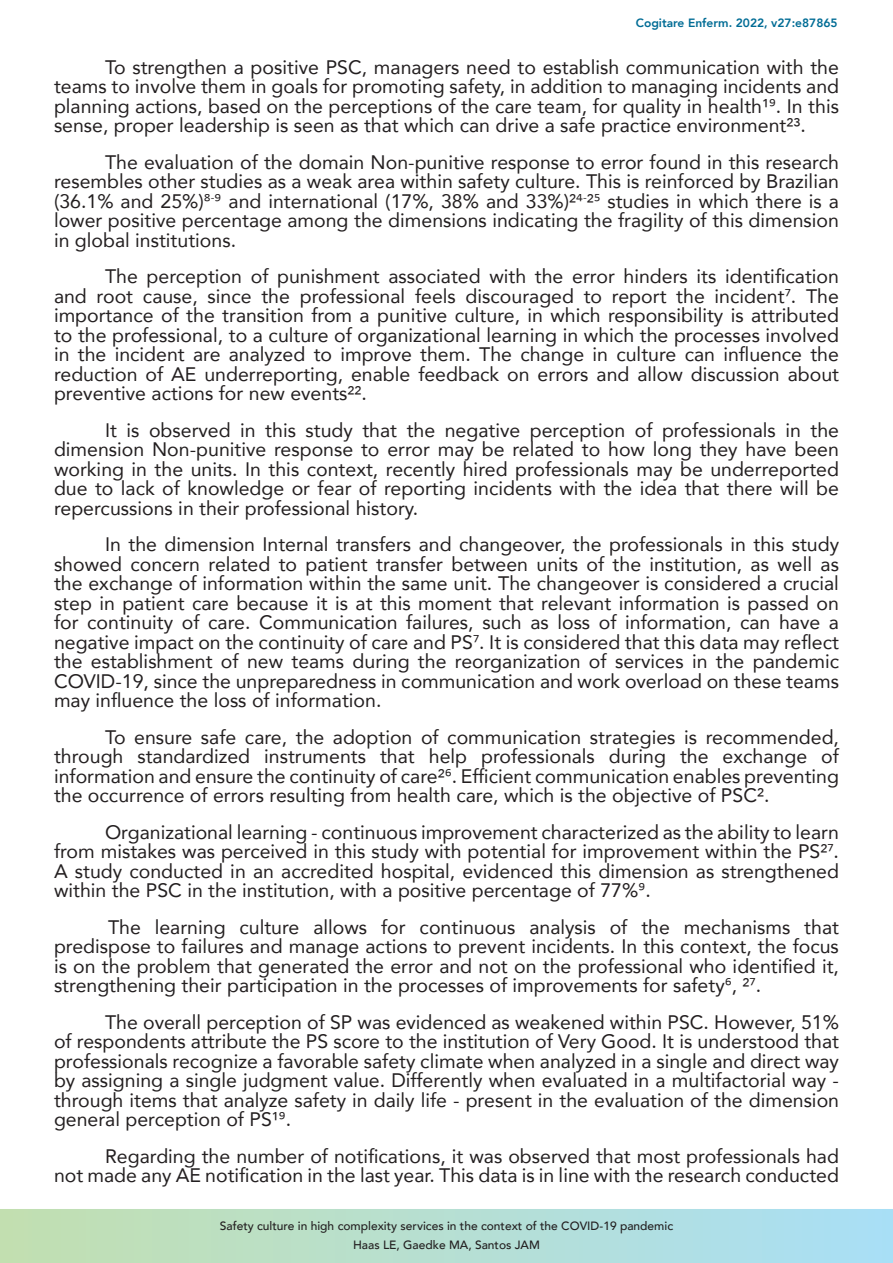
<style>
.page{position:relative;width:893px;height:1263px;background:#fff}
.page>*{position:absolute;margin:0;border:0;box-sizing:border-box;transform-origin:0 0}
.TEXTO{font:19.5px/19.5px "Avenir";color:#231f20;text-align:justify}
.t1{font:500 12px/18.6px "Avenir";color:#231f20;text-align:center}
.t2{font:800 12px "Avenir";color:#006c95}
.s1{font-family:"Calibri";font-weight:300}
</style>
<div class="page">
<svg style="left:0;top:1209px;width:893px;height:54px;background:#b6dfd2"></svg>
<p class="t2" style="left:636px;top:12px;width:203px">Cogitare Enferm. 2022, v27:e87865</p>
<p class="TEXTO" style="left:54px;top:56px;width:787px;text-indent:51px">To strengthen a positive PSC, managers need to establish communication with the teams to involve them in goals for promoting safety, in addition to managing incidents and planning actions, based on the perceptions of the care team, for quality in health¹<span class="s1">⁹</span>. In this sense, proper leadership is seen as that which can drive a safe practice environment²³.</p>
<p class="TEXTO" style="left:54px;top:151px;width:786px;text-indent:51px">The evaluation of the domain Non-punitive response to error found in this research resembles other studies as a weak area within safety culture. This is reinforced by Brazilian (36.1% and 25%)<span class="s1">⁸</span><sup>-</sup><span class="s1">⁹</span> and international (17%, 38% and 33%)²<span class="s1">⁴</span><sup>-</sup>²<span class="s1">⁵</span> studies in which there is a lower positive percentage among the dimensions indicating the fragility of this dimension in global institutions.</p>
<p class="TEXTO" style="left:54px;top:266px;width:786px;text-indent:51px">The perception of punishment associated with the error hinders its identification and root cause, since the professional feels discouraged to report the incident<span class="s1">⁷</span>. The importance of the transition from a punitive culture, in which responsibility is attributed to the professional, to a culture of organizational learning in which the processes involved in the incident are analyzed to improve them. The change in culture can influence the reduction of AE underreporting, enable feedback on errors and allow discussion about preventive actions for new events²².</p>
<p class="TEXTO" style="left:54px;top:419px;width:786px;text-indent:51px">It is observed in this study that the negative perception of professionals in the dimension Non-punitive response to error may be related to how long they have been working in the units. In this context, recently hired professionals may be underreported due to lack of knowledge or fear of reporting incidents with the idea that there will be repercussions in their professional history.</p>
<p class="TEXTO" style="left:54px;top:534px;width:787px;text-indent:51px">In the dimension Internal transfers and changeover, the professionals in this study showed concern related to patient transfer between units of the institution, as well as the exchange of information within the same unit. The changeover is considered a crucial step in patient care because it is at this moment that relevant information is passed on for continuity of care. Communication failures, such as loss of information, can have a negative impact on the continuity of care and PS<span class="s1">⁷</span>. It is considered that this data may reflect the establishment of new teams during the reorganization of services in the pandemic COVID-19, since the unpreparedness in communication and work overload on these teams may influence the loss of information.</p>
<p class="TEXTO" style="left:54px;top:726px;width:786px;text-indent:51px">To ensure safe care, the adoption of communication strategies is recommended, through standardized instruments that help professionals during the exchange of information and ensure the continuity of care²<span class="s1">⁶</span>. Efficient communication enables preventing the occurrence of errors resulting from health care, which is the objective of PSC².</p>
<p class="TEXTO" style="left:54px;top:821px;width:786px;text-indent:51px">Organizational learning - continuous improvement characterized as the ability to learn from mistakes was perceived in this study with potential for improvement within the PS²<span class="s1">⁷</span>.<br>A study conducted in an accredited hospital, evidenced this dimension as strengthened within the PSC in the institution, with a positive percentage of 77%<span class="s1">⁹</span>.</p>
<p class="TEXTO" style="left:54px;top:916px;width:786px;text-indent:54px">The learning culture allows for continuous analysis of the mechanisms that predispose to failures and manage actions to prevent incidents. In this context, the focus is on the problem that generated the error and not on the professional who identified it, strengthening their participation in the processes of improvements for safety<span class="s1">⁶</span>, ²<span class="s1">⁷</span>.</p>
<p class="TEXTO" style="left:54px;top:1011px;width:787px;text-indent:51px">The overall perception of SP was evidenced as weakened within PSC. However, 51% of respondents attribute the PS score to the institution of Very Good. It is understood that professionals recognize a favorable safety climate when analyzed in a single and direct way by assigning a single judgment value. Differently when evaluated in a multifactorial way - through items that analyze safety in daily life - present in the evaluation of the dimension general perception of PS¹<span class="s1">⁹</span>.</p>
<p class="TEXTO" style="left:54px;top:1145px;width:786px;text-align:right">Regarding the number of notifications, it was observed that most professionals had<br>not made any AE notification in the last year. This data is in line with the research conducted</p>
<p class="t1" style="left:220px;top:1216px;width:455px">Safety culture in high complexity services in the context of the COVID-19 pandemic<br>Haas LE, Gaedke MA, Santos JAM</p>
</div>
